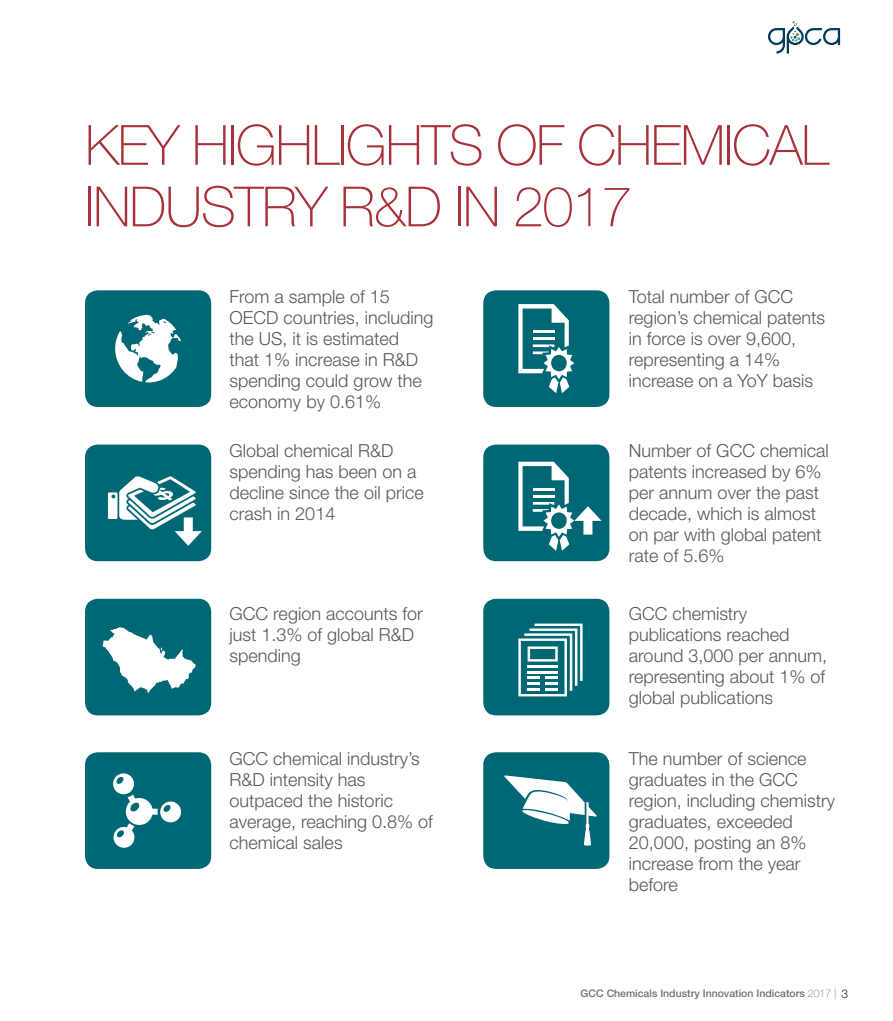
<style>
.page{position:relative;width:893px;height:1021px;background:#fff}
.page>*{position:absolute;margin:0;border:0;box-sizing:border-box;transform-origin:0 0}
.TOC_new{font:100 55.5px/61.5px "Helvetica Neue LT Std";letter-spacing:-.025em;color:#a93139}
.body{font:300 18px/21px "Helvetica Neue LT Std";color:#57585a}
.t1{font:500 10.5px "Helvetica Neue LT Std";color:#716f70}
.s1{font-weight:100}
.s2{font-weight:300;font-size:12px;color:#231f20}
</style>
<div class="page">
<div style="left:85px;top:290px;width:126px;height:117px;background:#006774;border-radius:13px"></div>
<div style="left:483px;top:290px;width:126px;height:117px;background:#006774;border-radius:13px"></div>
<div style="left:85px;top:444px;width:126px;height:117px;background:#006774;border-radius:13px"></div>
<div style="left:483px;top:444px;width:126px;height:117px;background:#006774;border-radius:13px"></div>
<div style="left:85px;top:598px;width:126px;height:117px;background:#006774;border-radius:13px"></div>
<div style="left:483px;top:598px;width:126px;height:117px;background:#006774;border-radius:13px"></div>
<div style="left:85px;top:752px;width:126px;height:116px;background:#006774;border-radius:13px"></div>
<div style="left:483px;top:752px;width:126px;height:116px;background:#006774;border-radius:13px"></div>
<svg style="left:103px;top:627px;width:93px;height:65px"></svg>
<svg style="left:115px;top:315px;width:66px;height:67px"></svg>
<svg style="left:108px;top:476px;width:94px;height:70px"></svg>
<svg style="left:518px;top:304px;width:56px;height:89px"></svg>
<svg style="left:518px;top:461px;width:84px;height:90px"></svg>
<svg style="left:518px;top:623px;width:65px;height:73px"></svg>
<svg style="left:504px;top:775px;width:93px;height:71px"></svg>
<svg style="left:113px;top:773px;width:69px;height:75px"></svg>
<svg style="left:768px;top:21px;width:72px;height:33px"></svg>
<p class="TOC_new" style="left:85px;top:114px;width:745px">KEY HIGHLIGHTS OF CHEMICAL<br>INDUSTRY R&amp;D IN 2017</p>
<p class="body" style="left:230px;top:286px;width:205px">From a sample of 15<br>OECD countries, including the US, it is estimated that 1% increase in R&amp;D spending could grow the economy by 0.61%</p>
<p class="body" style="left:629px;top:286px;width:198px">Total number of GCC region’s chemical patents in force is over 9,600, representing a 14% increase on a YoY basis</p>
<p class="body" style="left:230px;top:440px;width:196px">Global chemical R&amp;D spending has been on a decline since the oil price crash in 2014</p>
<p class="body" style="left:629px;top:440px;width:201px">Number of GCC chemical patents increased by 6% per annum over the past decade, which is almost on par with global patent rate of 5.6%</p>
<p class="body" style="left:230px;top:603px;width:195px">GCC region accounts for just 1.3% of global R&amp;D spending</p>
<p class="body" style="left:629px;top:603px;width:200px">GCC chemistry publications reached around 3,000 per annum, representing about 1% of global publications</p>
<p class="body" style="left:230px;top:747px;width:205px">GCC chemical industry’s<br>R&amp;D intensity has outpaced the historic average, reaching 0.8% of chemical sales</p>
<p class="body" style="left:629px;top:747px;width:208px">The number of science graduates in the GCC region, including chemistry graduates, exceeded<br>20,000, posting an 8% increase from the year before</p>
<p class="t1" style="left:581px;top:986px;width:269px">GCC Chemicals Industry Innovation Indicators <span class="s1">2017 |</span> <span class="s2">3</span></p>
</div>
